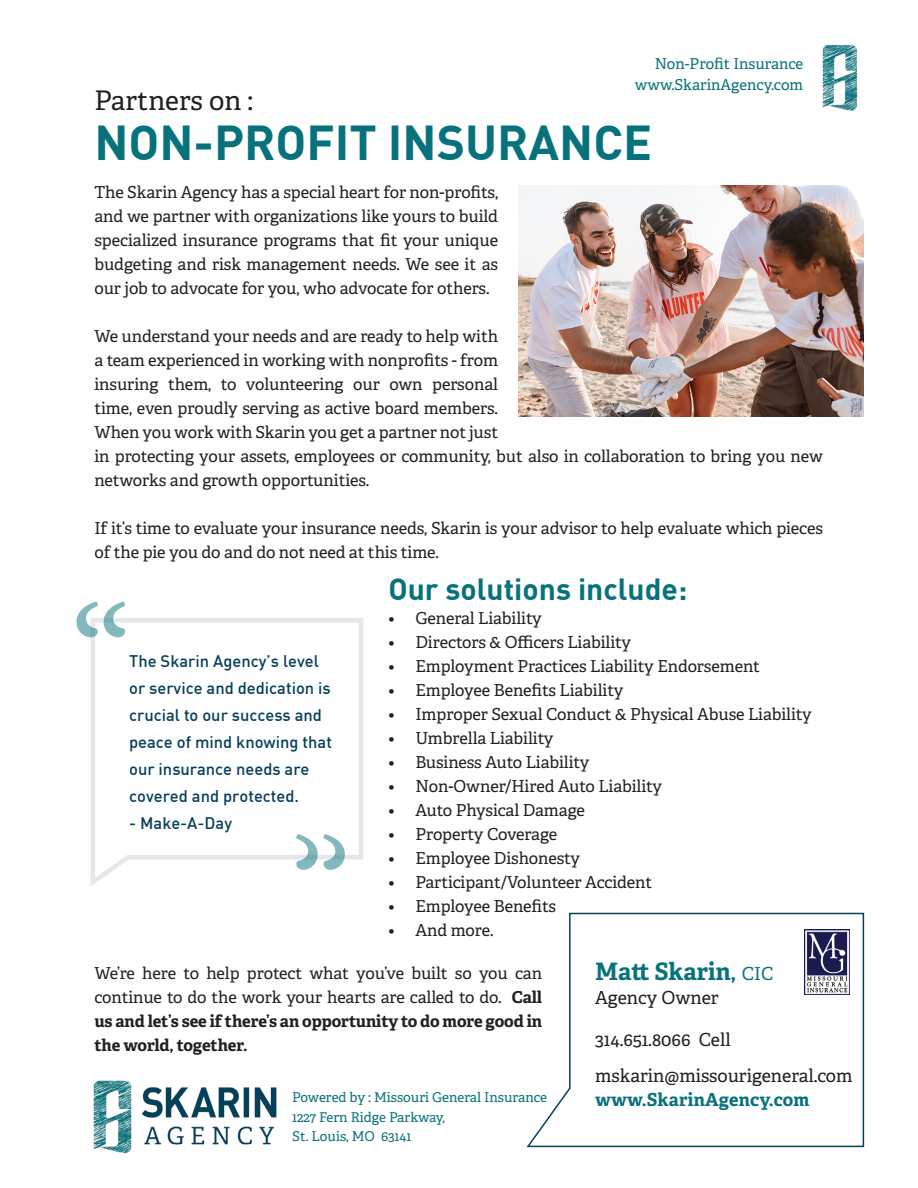
<style>
.page{position:relative;width:918px;height:1188px;background:#fff}
.page>*{position:absolute;margin:0;border:0;box-sizing:border-box;transform-origin:0 0}
.t1{font:700 48px "DIN";color:#08727c}
.t2{font:700 30px "DIN";color:#08727c}
.t3{font:27px "Adelle PE";color:#231f20}
.t4{font:700 24px "Adelle PE";color:#08727c}
.t5{font:18px "Adelle PE";color:#231f20}
.t6{font:700 18px "Adelle PE";letter-spacing:.01em;color:#08727c}
.t7{font:16.5px/24px "Adelle PE";letter-spacing:-.005em;color:#231f20;text-align:justify}
.t8{font:500 16.5px/27px "DIN";color:#07405a}
.t9{font:15px "Adelle PE";color:#08727c}
.t10{font:13.5px "Adelle PE";color:#08727c}
.s1{font-weight:700}
.s2{font-weight:400;font-size:27px}
.s3{font-weight:400;font-size:18px}
</style>
<div class="page">
<img style="left:93px;top:1080px;width:184px;height:74px">
<img style="left:822px;top:45px;width:36px;height:66px">
<svg style="left:89px;top:618px;width:274px;height:268px"></svg>
<svg style="left:76px;top:602px;width:49px;height:35px"></svg>
<svg style="left:296px;top:834px;width:49px;height:36px"></svg>
<svg style="left:526px;top:912px;width:339px;height:236px"></svg>
<img style="left:518px;top:186px;width:346px;height:230px">
<p class="t9" style="left:655px;top:52px;width:150px">Non-Profit Insurance</p>
<p class="t9" style="left:635px;top:73px;width:170px">www.SkarinAgency.com</p>
<p class="t3" style="left:94px;top:81px;width:160px">Partners on :</p>
<p class="t1" style="left:94px;top:111px;width:559px">NON-PROFIT INSURANCE</p>
<p class="t7" style="left:94px;top:180px;width:405px">The Skarin Agency has a special heart for non-profits, and we partner with organizations like yours to build specialized insurance programs that fit your unique budgeting and risk management needs. We see it as our job to advocate for you, who advocate for others.</p>
<p class="t7" style="left:94px;top:324px;width:730px;text-align:left">We understand your needs and are ready to help with<br>a team experienced in working with nonprofits - from<br>insuring them, to volunteering our own personal<br>time, even proudly serving as active board members.<br>When you work with Skarin you get a partner not just<br>in protecting your assets, employees or community, but also in collaboration to bring you new networks and growth opportunities.</p>
<p class="t7" style="left:94px;top:516px;width:730px">If it’s time to evaluate your insurance needs, Skarin is your advisor to help evaluate which pieces of the pie you do and do not need at this time.</p>
<p class="t8" style="left:129px;top:647px;width:204px">The Skarin Agency’s level or service and dedication is crucial to our success and peace of mind knowing that our insurance needs are covered and protected.</p>
<p class="t8" style="left:129px;top:809px;width:104px">- Make-A-Day</p>
<p class="t2" style="left:388px;top:570px;width:300px">Our solutions include:</p>
<p class="t7" style="left:388px;top:606px;width:155px">• General Liability</p>
<p class="t7" style="left:388px;top:630px;width:244px">• Directors &amp; Officers Liability</p>
<p class="t7" style="left:388px;top:654px;width:373px">• Employment Practices Liability Endorsement</p>
<p class="t7" style="left:388px;top:678px;width:236px">• Employee Benefits Liability</p>
<p class="t7" style="left:388px;top:702px;width:425px">• Improper Sexual Conduct &amp; Physical Abuse Liability</p>
<p class="t7" style="left:388px;top:726px;width:167px">• Umbrella Liability</p>
<p class="t7" style="left:388px;top:750px;width:203px">• Business Auto Liability</p>
<p class="t7" style="left:388px;top:774px;width:275px">• Non-Owner/Hired Auto Liability</p>
<p class="t7" style="left:388px;top:798px;width:198px">• Auto Physical Damage</p>
<p class="t7" style="left:388px;top:822px;width:170px">• Property Coverage</p>
<p class="t7" style="left:388px;top:846px;width:193px">• Employee Dishonesty</p>
<p class="t7" style="left:388px;top:870px;width:265px">• Participant/Volunteer Accident</p>
<p class="t7" style="left:388px;top:894px;width:169px">• Employee Benefits</p>
<p class="t7" style="left:388px;top:918px;width:107px">• And more.</p>
<p class="t7" style="left:94px;top:960px;width:449px">We’re here to help protect what you’ve built so you can continue to do the work your hearts are called to do. <span class="s1">Call us and let’s see if there’s an opportunity to do more good in the world, together.</span></p>
<p class="t4" style="left:595px;top:954px;width:180px">Matt Skarin<span class="s2">,</span> <span class="s3">CIC</span></p>
<p class="t5" style="left:595px;top:984px;width:125px">Agency Owner</p>
<p class="t5" style="left:595px;top:1026px;width:137px">314.651.8066 Cell</p>
<p class="t5" style="left:595px;top:1062px;width:259px">mskarin@missourigeneral.com</p>
<p class="t10" style="left:292px;top:1088px;width:256px">Powered by : Missouri General Insurance</p>
<p class="t6" style="left:595px;top:1087px;width:216px">www.SkarinAgency.com</p>
<p class="t10" style="left:292px;top:1107px;width:154px">1227 Fern Ridge Parkway,</p>
<p class="t10" style="left:292px;top:1127px;width:121px">St. Louis, MO 63141</p>
</div>
